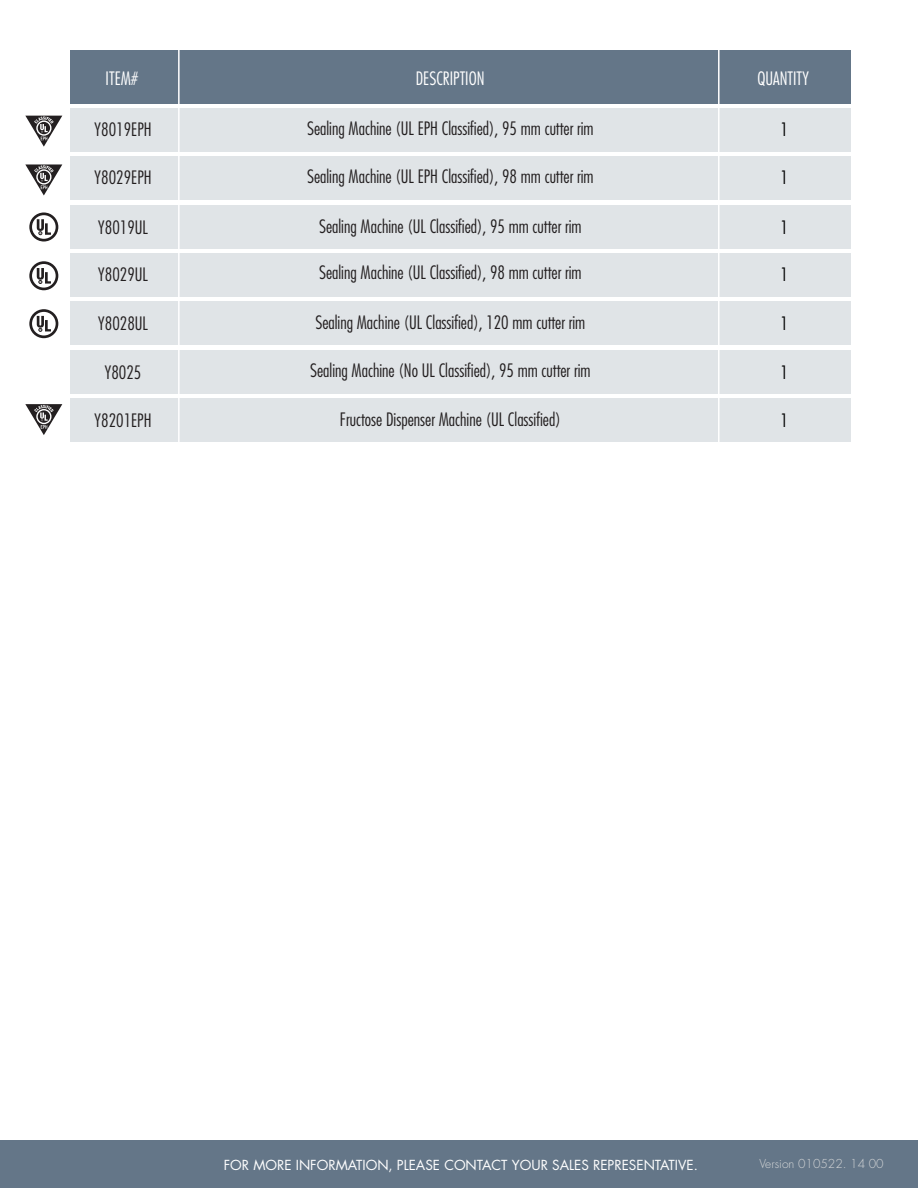
<style>
.page{position:relative;width:918px;height:1188px;background:#fff}
.page>*{position:absolute;margin:0;border:0;box-sizing:border-box;transform-origin:0 0}
.t1{font:300 condensed 18px "Futura Std";color:#231f20}
.t2{font:300 condensed 18px "Futura Std";color:#fff}
.t3{font:300 condensed 18px "Futura Std";color:#010101}
.t4{font:13.5px "Futura Std";color:#fff}
.t5{font:300 12px "Futura Std";color:#d5d7d8}
</style>
<div class="page">
<div style="left:70px;top:108px;width:781px;height:44px;background:#e0e4e7"></div>
<div style="left:70px;top:156px;width:781px;height:44px;background:#e0e4e7"></div>
<div style="left:70px;top:205px;width:781px;height:44px;background:#e0e4e7"></div>
<div style="left:70px;top:253px;width:781px;height:44px;background:#e0e4e7"></div>
<div style="left:70px;top:301px;width:781px;height:44px;background:#e0e4e7"></div>
<div style="left:70px;top:350px;width:781px;height:44px;background:#e0e4e7"></div>
<div style="left:0;top:1140px;width:918px;height:48px;background:#647688"></div>
<div style="left:70px;top:50px;width:781px;height:53px;background:#647688"></div>
<svg style="left:25px;top:116px;width:37px;height:31px"></svg>
<svg style="left:25px;top:404px;width:37px;height:31px"></svg>
<div style="left:70px;top:398px;width:781px;height:44px;background:#e0e4e7"></div>
<svg style="left:25px;top:164px;width:37px;height:31px"></svg>
<hr style="left:178px;top:0;width:2px;height:544px;background:#fff">
<hr style="left:718px;top:0;width:2px;height:527px;background:#fff">
<svg style="left:29px;top:212px;width:29px;height:30px"></svg>
<svg style="left:29px;top:261px;width:29px;height:29px"></svg>
<svg style="left:29px;top:309px;width:29px;height:29px"></svg>
<p class="t2" style="left:106px;top:67px;width:34px">ITEM#</p>
<p class="t1" style="left:94px;top:119px;width:59px">Y8019EPH</p>
<p class="t2" style="left:416px;top:67px;width:70px">DESCRIPTION</p>
<p class="t1" style="left:307px;top:117px;width:288px">Sealing Machine (UL EPH Classified), 95 mm cutter rim</p>
<p class="t2" style="left:757px;top:67px;width:53px">QUANTITY</p>
<p class="t3" style="left:780px;top:119px;width:9px">1</p>
<p class="t1" style="left:94px;top:167px;width:59px">Y8029EPH</p>
<p class="t1" style="left:307px;top:166px;width:288px">Sealing Machine (UL EPH Classified), 98 mm cutter rim</p>
<p class="t3" style="left:780px;top:167px;width:9px">1</p>
<p class="t1" style="left:98px;top:217px;width:52px">Y8019UL</p>
<p class="t1" style="left:319px;top:215px;width:264px">Sealing Machine (UL Classified), 95 mm cutter rim</p>
<p class="t3" style="left:780px;top:217px;width:9px">1</p>
<p class="t1" style="left:98px;top:263px;width:52px">Y8029UL</p>
<p class="t1" style="left:319px;top:262px;width:264px">Sealing Machine (UL Classified), 98 mm cutter rim</p>
<p class="t3" style="left:780px;top:263px;width:9px">1</p>
<p class="t1" style="left:98px;top:313px;width:52px">Y8028UL</p>
<p class="t1" style="left:315px;top:311px;width:272px">Sealing Machine (UL Classified), 120 mm cutter rim</p>
<p class="t3" style="left:780px;top:313px;width:9px">1</p>
<p class="t1" style="left:104px;top:362px;width:39px">Y8025</p>
<p class="t1" style="left:310px;top:360px;width:282px">Sealing Machine (No UL Classified), 95 mm cutter rim</p>
<p class="t3" style="left:780px;top:362px;width:9px">1</p>
<p class="t1" style="left:94px;top:410px;width:59px">Y8201EPH</p>
<p class="t1" style="left:340px;top:408px;width:222px">Fructose Dispenser Machine (UL Classified)</p>
<p class="t3" style="left:780px;top:410px;width:9px">1</p>
<p class="t4" style="left:224px;top:1157px;width:476px">FOR MORE INFORMATION, PLEASE CONTACT YOUR SALES REPRESENTATIVE.</p>
<p class="t5" style="left:760px;top:1156px;width:126px">Version 010522. 14 00</p>
</div>
